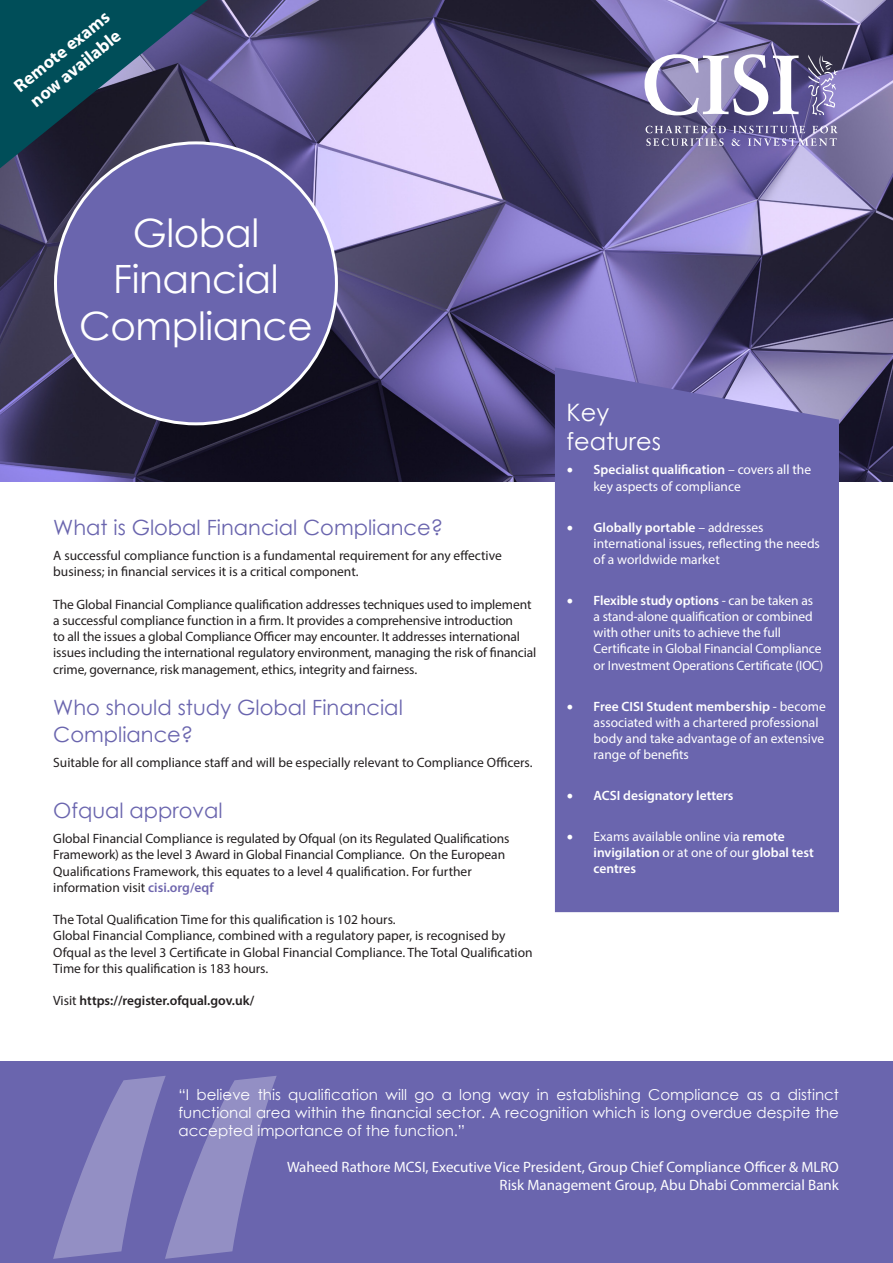
<style>
.page{position:relative;width:893px;height:1263px;background:#fff}
.page>*{position:absolute;margin:0;border:0;box-sizing:border-box;transform-origin:0 0}
.t1{font:750px "Myriad Pro";color:#fff}
.t2{font:39px/46.8px "Century Gothic";letter-spacing:-.01em;color:#fff;text-align:center}
.t3{font:24px/28.8px "Century Gothic";color:#fff}
.t4{font:21px/27px "Century Gothic";color:#6a65ae}
.t5{font:700 18px/21.6px "Myriad Pro";color:#fff}
.t6{font:15px/18px "Century Gothic";color:#fff;text-align:justify}
.t7{font:15px/18px "Myriad Pro";color:#fff;text-align:right}
.t8{font:13.5px/16.2px "Myriad Pro";letter-spacing:-.005em;color:#231f20}
.t9{font:13.5px/16.2px "Myriad Pro";color:#fff}
.t10{font:600 13.5px "Myriad Pro";color:#231f20}
.t11{font:600 13.5px "Myriad Pro";color:#fff}
.s1{font-weight:600;color:#6f66ae}
.s2{font-weight:400}
.s3{font-family:"Minion Pro";font-size:18px}
.s4{font-weight:600}
.s5{font-family:"Minion Pro";font-weight:400;font-size:18px}
</style>
<div class="page">
<img style="left:0;top:0;width:893px;height:482px">
<div style="left:0;top:1061px;width:893px;height:202px;background:#6a65ae"></div>
<div style="left:555px;top:367px;width:284px;height:545px;background:#6a65ae"></div>
<svg style="left:644px;top:54px;width:155px;height:61px"></svg>
<svg style="left:808px;top:55px;width:30px;height:60px;background:#7b74a0"></svg>
<svg style="left:646px;top:126px;width:80px;height:20px;background:#7b759a"></svg>
<svg style="left:732px;top:126px;width:106px;height:20px;background:#837cad"></svg>
<div style="left:55px;top:143px;width:281px;height:281px;background:#6a65ae;border-radius:50%"></div>
<svg style="left:0;top:0;width:208px;height:168px;background:#1f455b"></svg>
<h3 class="t5" style="left:9px;top:79px;width:119px;rotate:-39deg">Remote exams now available</h3>
<h2 class="t2" style="left:79px;top:208px;width:235px">Global<br>Financial<br>Compliance</h2>
<h3 class="t4" style="left:53px;top:514px;width:391px">What is Global Financial Compliance?</h3>
<p class="t8" style="left:53px;top:547px;width:450px">A successful compliance function is a fundamental requirement for any effective business; in financial services it is a critical component.</p>
<p class="t8" style="left:53px;top:596px;width:484px">The Global Financial Compliance qualification addresses techniques used to implement a successful compliance function in a firm. It provides a comprehensive introduction<br>to all the issues a global Compliance Officer may encounter. It addresses international issues including the international regulatory environment, managing the risk of financial crime, governance, risk management, ethics, integrity and fairness.</p>
<h3 class="t4" style="left:53px;top:694px;width:351px">Who should study Global Financial<br>Compliance?</h3>
<p class="t8" style="left:53px;top:754px;width:481px">Suitable for all compliance staff and will be especially relevant to Compliance Officers.</p>
<h3 class="t4" style="left:53px;top:797px;width:171px">Ofqual approval</h3>
<p class="t8" style="left:53px;top:830px;width:458px">Global Financial Compliance is regulated by Ofqual (on its Regulated Qualifications Framework) as the level 3 Award in Global Financial Compliance. On the European Qualifications Framework, this equates to a level 4 qualification. For further information visit <span class="s1">cisi.org/eqf</span></p>
<p class="t8" style="left:53px;top:911px;width:481px">The Total Qualification Time for this qualification is 102 hours.<br>Global Financial Compliance, combined with a regulatory paper, is recognised by Ofqual as the level 3 Certificate in Global Financial Compliance. The Total Qualification Time for this qualification is 183 hours.</p>
<p class="t10" style="left:53px;top:992px;width:202px"><span class="s2">Visit</span> https://register.ofqual.gov.uk/</p>
<h3 class="t3" style="left:567px;top:397px;width:96px">Key features</h3>
<p class="t9" style="left:594px;top:462px;width:219px;text-indent:-27px"><span class="s3">•</span> <span class="s4">Specialist qualification</span> – covers all the key aspects of compliance</p>
<p class="t9" style="left:594px;top:519px;width:228px;text-indent:-27px"><span class="s3">•</span> <span class="s4">Globally portable</span> – addresses international issues, reflecting the needs of a worldwide market</p>
<p class="t9" style="left:594px;top:592px;width:231px;text-indent:-27px"><span class="s3">•</span> <span class="s4">Flexible study options</span> - can be taken as<br>a stand-alone qualification or combined with other units to achieve the full Certificate in Global Financial Compliance or Investment Operations Certificate (IOC)</p>
<p class="t9" style="left:594px;top:698px;width:234px;text-indent:-27px"><span class="s3">•</span> <span class="s4">Free CISI Student membership</span> - become associated with a chartered professional body and take advantage of an extensive range of benefits</p>
<p class="t11" style="left:567px;top:787px;width:168px"><span class="s5">•</span> ACSI designatory letters</p>
<p class="t9" style="left:594px;top:828px;width:222px;text-indent:-27px"><span class="s3">•</span> Exams available online via <span class="s4">remote invigilation</span> or at one of our <span class="s4">global test centres</span></p>
<h1 class="t1" style="left:28px;top:875px;width:267px">“</h1>
<p class="t6" style="left:179px;top:1085px;width:662px">“I believe this qualification will go a long way in establishing Compliance as a distinct functional area within the financial sector. A recognition which is long overdue despite the accepted importance of the function.”</p>
<p class="t7" style="left:287px;top:1158px;width:553px">Waheed Rathore MCSI, Executive Vice President, Group Chief Compliance Officer &amp; MLRO<br>Risk Management Group, Abu Dhabi Commercial Bank</p>
</div>
